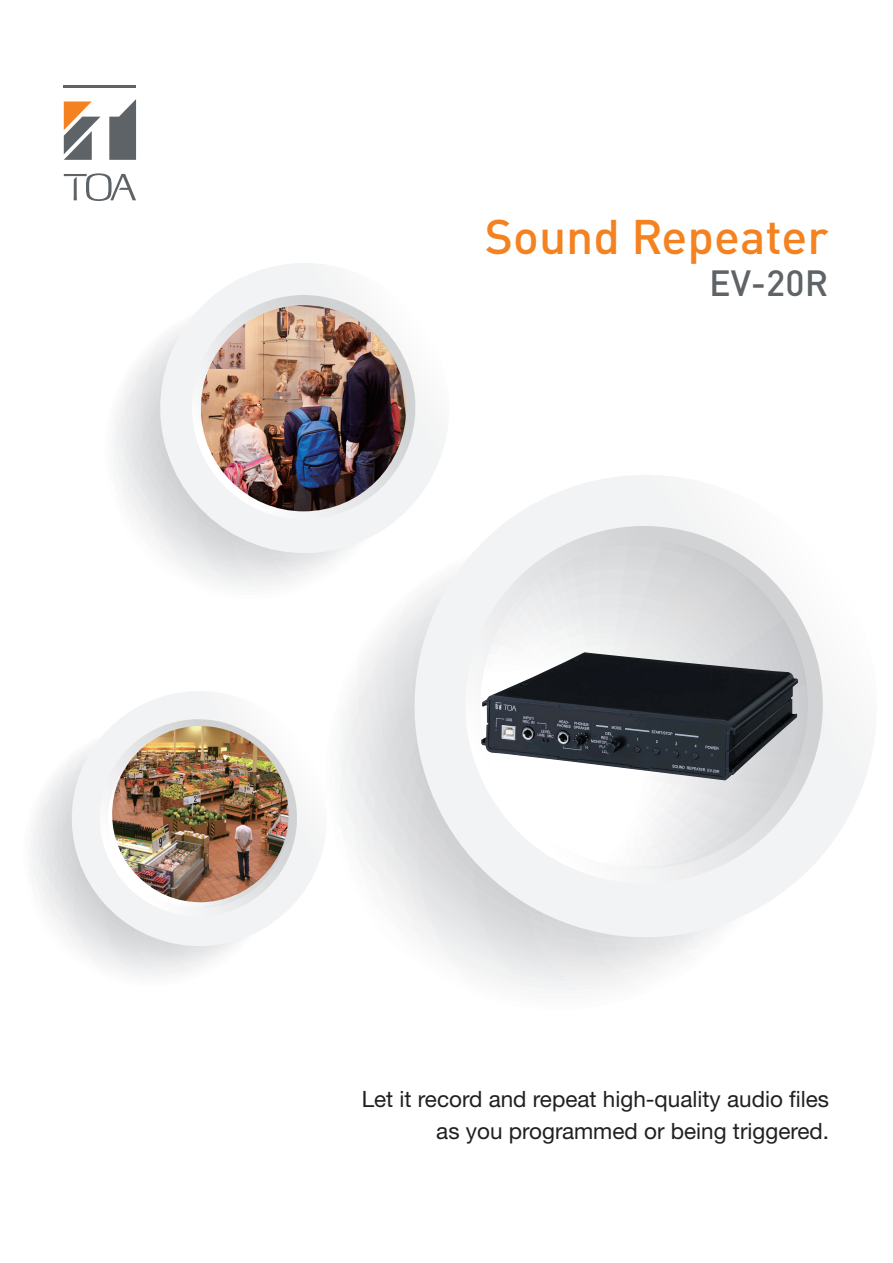
<style>
.page{position:relative;width:893px;height:1263px;background:#fff}
.page>*{position:absolute;margin:0;border:0;box-sizing:border-box;transform-origin:0 0}
.t1{font:500 48px "DINOT";color:#f58220}
.t2{font:500 36px "DINOT";color:#5e6367}
.t3{font:22.5px/31.5px "Helvetica Neue World 55 Roman";color:#231f20;text-align:right}
</style>
<div class="page">
<svg style="left:340px;top:625px;width:332px;height:365px"></svg>
<svg style="left:392px;top:475px;width:478px;height:485px"></svg>
<svg style="left:443px;top:521px;width:402px;height:384px"></svg>
<svg style="left:30px;top:774px;width:183px;height:201px"></svg>
<svg style="left:59px;top:691px;width:264px;height:267px"></svg>
<svg style="left:88px;top:716px;width:221px;height:212px"></svg>
<svg style="left:113px;top:357px;width:207px;height:229px"></svg>
<svg style="left:146px;top:263px;width:317px;height:304px"></svg>
<svg style="left:178px;top:292px;width:251px;height:241px"></svg>
<img style="left:201px;top:305px;width:205px;height:206px;border-radius:103px">
<img style="left:112px;top:726px;width:177px;height:176px;border-radius:88px">
<img style="left:481px;top:652px;width:317px;height:128px">
<svg style="left:64px;top:101px;width:36px;height:59px"></svg>
<hr style="left:64px;top:85px;width:72px;height:3px;background:#5e6367">
<svg style="left:109px;top:99px;width:27px;height:61px"></svg>
<svg style="left:64px;top:173px;width:72px;height:28px"></svg>
<h1 class="t1" style="left:485px;top:199px;width:345px">Sound Repeater</h1>
<h2 class="t2" style="left:709px;top:255px;width:121px">EV-20R</h2>
<p class="t3" style="left:362px;top:1084px;width:469px">Let it record and repeat high-quality audio files as you programmed or being triggered.</p>
</div>
